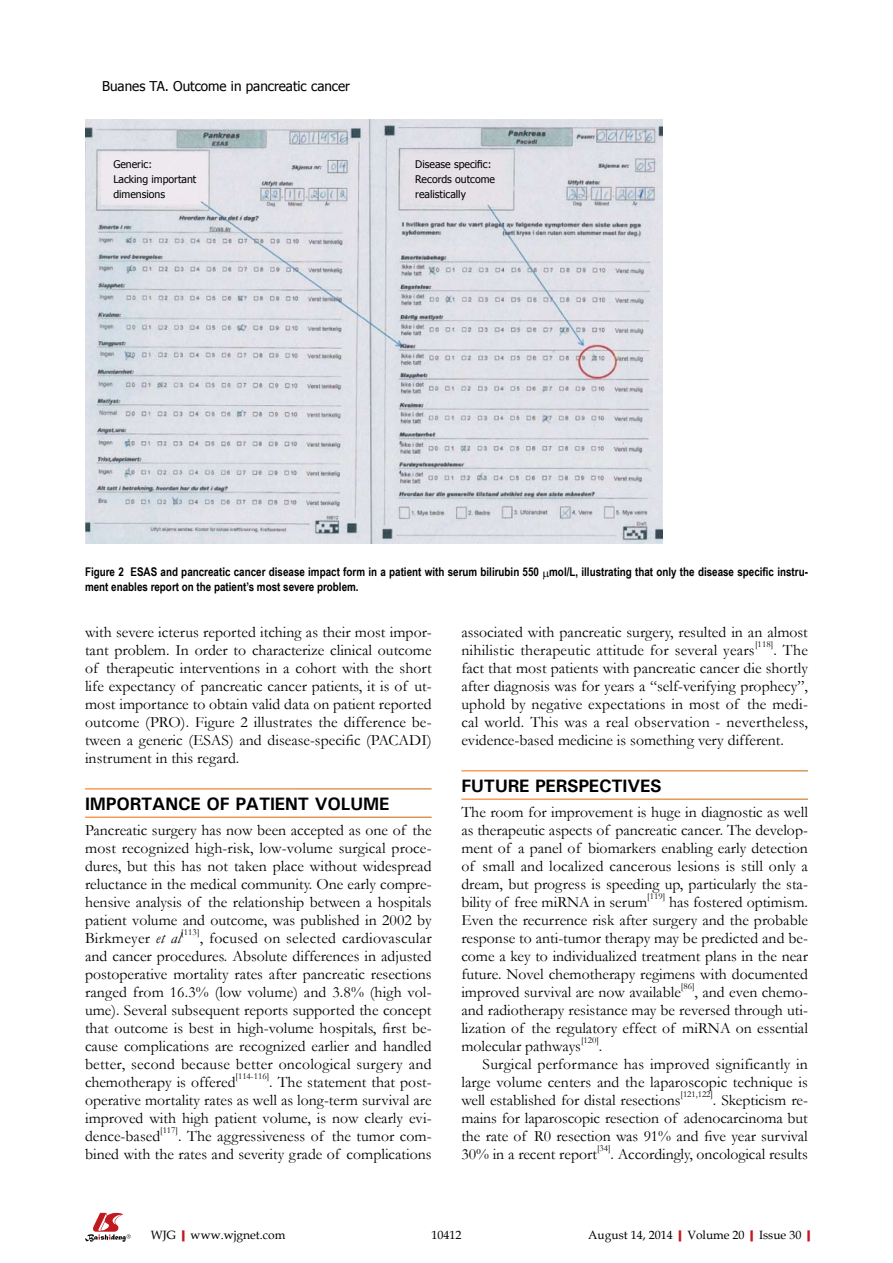
<style>
.page{position:relative;width:893px;height:1263px;background:#fff}
.page>*{position:absolute;margin:0;border:0;box-sizing:border-box;transform-origin:0 0}
.t1{font:700 18px "Univers";letter-spacing:-.01em;color:#000}
.t2{font:15.75px/18px "Garamond";color:#000;text-align:justify}
.t3{font:13.5px "Tahoma";color:#000}
.t4{font:700 12px/15px "Arial Narrow";color:#000}
.t5{font:12px "Book Antiqua";color:#000}
.t6{font:10.5px/15px "Tahoma";color:#000}
.t7{font:9.15px "Garamond";color:#000}
.s1{font-style:italic}
.s2{font-weight:700;color:#c01920}
</style>
<div class="page">
<svg style="left:85px;top:1213px;width:46px;height:29px"></svg>
<img style="left:85px;top:119px;width:578px;height:425px">
<p class="t3" style="left:102px;top:77px;width:250px">Buanes TA. Outcome in pancreatic cancer</p>
<p class="t6" style="left:113px;top:156px;width:85px">Generic:<br>Lacking important dimensions</p>
<p class="t6" style="left:415px;top:156px;width:81px">Disease specific:<br>Records outcome realistically</p>
<p class="t4" style="left:85px;top:564px;width:724px">Figure 2 ESAS and pancreatic cancer disease impact form in a patient with serum bilirubin 550 mol/L, illustrating that only the disease specific instru&shy;ment enables report on the patient’s most severe problem.</p>
<p class="t2" style="left:85px;top:622px;width:348px">with severe icterus reported itching as their most impor&shy;tant problem. In order to characterize clinical outcome of therapeutic interventions in a cohort with the short life expectancy of pancreatic cancer patients, it is of ut&shy;most importance to obtain valid data on patient reported outcome (PRO). Figure 2 illustrates the difference be&shy;tween a generic (ESAS) and disease-specific (PACADI) instrument in this regard.</p>
<p class="t1" style="left:85px;top:793px;width:306px">IMPORTANCE OF PATIENT VOLUME</p>
<p class="t2" style="left:85px;top:820px;width:348px">Pancreatic surgery has now been accepted as one of the most recognized high-risk, low-volume surgical proce&shy;dures, but this has not taken place without widespread reluctance in the medical community. One early compre&shy;hensive analysis of the relationship between a hospitals patient volume and outcome, was published in 2002 by Birkmeyer <span class="s1">et al</span></p>
<p class="t7" style="left:181px;top:926px;width:20px">[113]</p>
<p class="t2" style="left:85px;top:928px;width:348px;text-indent:115px">, focused on selected cardiovascular and cancer procedures. Absolute differences in adjusted postoperative mortality rates after pancreatic resections ranged from 16.3% (low volume) and 3.8% (high vol&shy;ume). Several subsequent reports supported the concept that outcome is best in high-volume hospitals, first be&shy;cause complications are recognized earlier and handled better, second because better oncological surgery and chemotherapy is offered</p>
<p class="t7" style="left:236px;top:1070px;width:35px">[114-116]</p>
<p class="t2" style="left:85px;top:1072px;width:348px;text-indent:184px">. The statement that post&shy;operative mortality rates as well as long-term survival are improved with high patient volume, is now clearly evi&shy;dence-based</p>
<p class="t7" style="left:160px;top:1124px;width:19px">[117]</p>
<p class="t2" style="left:85px;top:1126px;width:348px;text-align:right">. The aggressiveness of the tumor com-<br>bined with the rates and severity grade of complications</p>
<p class="t2" style="left:461px;top:622px;width:348px">associated with pancreatic surgery, resulted in an almost nihilistic therapeutic attitude for several years</p>
<p class="t7" style="left:755px;top:638px;width:20px">[118]</p>
<p class="t2" style="left:461px;top:640px;width:348px;text-indent:312px">. The fact that most patients with pancreatic cancer die shortly after diagnosis was for years a “self-verifying prophecy”, uphold by negative expectations in most of the medi&shy;cal world. This was a real observation - nevertheless, evidence-based medicine is something very different.</p>
<p class="t1" style="left:461px;top:775px;width:202px">FUTURE PERSPECTIVES</p>
<p class="t2" style="left:461px;top:802px;width:348px">The room for improvement is huge in diagnostic as well as therapeutic aspects of pancreatic cancer. The develop&shy;ment of a panel of biomarkers enabling early detection of small and localized cancerous lesions is still only a dream, but progress is speeding up, particularly the sta&shy;bility of free miRNA in serum</p>
<p class="t7" style="left:647px;top:890px;width:19px">[119]</p>
<p class="t2" style="left:461px;top:892px;width:348px;text-indent:208px">has fostered optimism.<br>Even the recurrence risk after surgery and the probable response to anti-tumor therapy may be predicted and be&shy;come a key to individualized treatment plans in the near future. Novel chemotherapy regimens with documented improved survival are now available</p>
<p class="t7" style="left:681px;top:980px;width:15px">[86]</p>
<p class="t2" style="left:461px;top:982px;width:348px;text-indent:233px">, and even chemo&shy;and radiotherapy resistance may be reversed through uti&shy;lization of the regulatory effect of miRNA on essential molecular pathways</p>
<p class="t7" style="left:581px;top:1034px;width:19px">[120]</p>
<p class="t2" style="left:599px;top:1036px;width:5px">.</p>
<p class="t2" style="left:483px;top:1054px;width:327px">Surgical performance has improved significantly in</p>
<p class="t2" style="left:461px;top:1072px;width:348px">large volume centers and the laparoscopic technique is</p>
<p class="t2" style="left:461px;top:1090px;width:221px">well established for distal resections</p>
<p class="t7" style="left:680px;top:1088px;width:34px">[121,122]</p>
<p class="t2" style="left:461px;top:1090px;width:348px;text-indent:252px">. Skepticism re&shy;mains for laparoscopic resection of adenocarcinoma but the rate of R0 resection was 91% and five year survival 30% in a recent report</p>
<p class="t7" style="left:597px;top:1142px;width:15px">[34]</p>
<p class="t2" style="left:610px;top:1144px;width:199px">. Accordingly, oncological results</p>
<p class="t5" style="left:151px;top:1226px;width:136px">WJG<span class="s2">|</span>www.wjgnet.com</p>
<p class="t5" style="left:431px;top:1226px;width:31px">10412</p>
<p class="t5" style="left:588px;top:1226px;width:229px">August 14, 2014<span class="s2">|</span>Volume 20<span class="s2">|</span>Issue 30<span class="s2">|</span></p>
</div>
